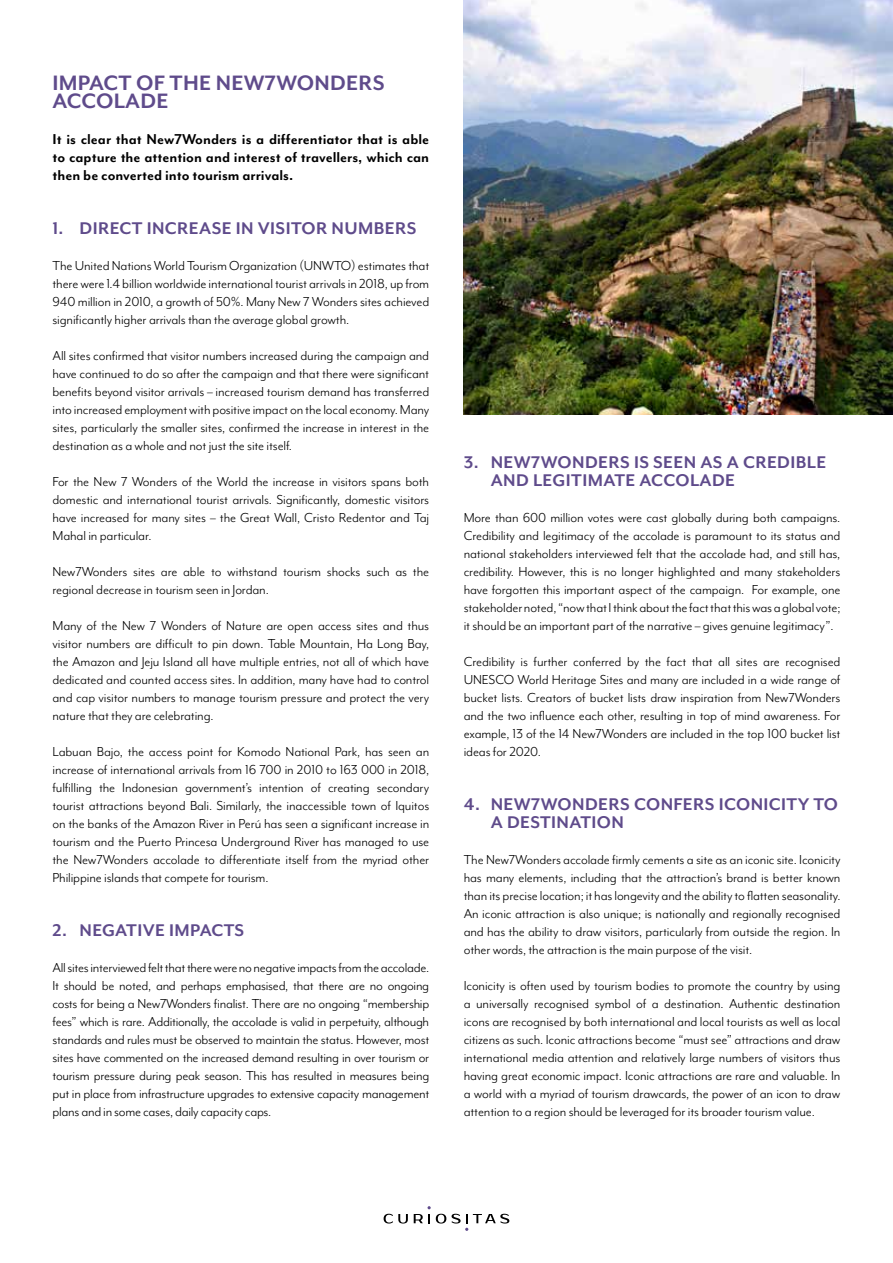
<style>
.page{position:relative;width:893px;height:1263px;background:#fff}
.page>*{position:absolute;margin:0;border:0;box-sizing:border-box;transform-origin:0 0}
.t1{font:700 24px/18px "Mr Eaves Mod OT";letter-spacing:.01em;color:#5f4b8b}
.t2{font:700 19.5px/18px "Mr Eaves Mod OT";letter-spacing:.02em;color:#5f4b8b}
.t3{font:700 16.5px/18px "Mr Eaves Mod OT";color:#000;text-align:justify}
.t4{font:15px/18px "Mr Eaves Mod OT";letter-spacing:-.01em;color:#000;text-align:justify}
</style>
<div class="page">
<svg style="left:384px;top:1206px;width:125px;height:25px"></svg>
<img style="left:464px;top:0;width:429px;height:414px">
<h1 class="t1" style="left:52px;top:74px;width:334px">IMPACT OF THE NEW7WONDERS<br>ACCOLADE</h1>
<p class="t3" style="left:52px;top:130px;width:378px">It is clear that New7Wonders is a differentiator that is able to capture the attention and interest of travellers, which can then be converted into tourism arrivals.</p>
<h2 class="t2" style="left:52px;top:219px;width:365px">1. DIRECT INCREASE IN VISITOR NUMBERS</h2>
<p class="t4" style="left:52px;top:257px;width:378px">The United Nations World Tourism Organization (UNWTO) estimates that there were 1.4 billion worldwide international tourist arrivals in 2018, up from 940 million in 2010, a growth of 50%. Many New 7 Wonders sites achieved significantly higher arrivals than the average global growth.</p>
<p class="t4" style="left:52px;top:347px;width:378px">All sites confirmed that visitor numbers increased during the campaign and have continued to do so after the campaign and that there were significant benefits beyond visitor arrivals – increased tourism demand has transferred into increased employment with positive impact on the local economy. Many sites, particularly the smaller sites, confirmed the increase in interest in the destination as a whole and not just the site itself.</p>
<p class="t4" style="left:52px;top:473px;width:378px">For the New 7 Wonders of the World the increase in visitors spans both domestic and international tourist arrivals. Significantly, domestic visitors have increased for many sites – the Great Wall, Cristo Redentor and Taj Mahal in particular.</p>
<p class="t4" style="left:52px;top:563px;width:378px">New7Wonders sites are able to withstand tourism shocks such as the regional decrease in tourism seen in Jordan.</p>
<p class="t4" style="left:52px;top:617px;width:378px">Many of the New 7 Wonders of Nature are open access sites and thus visitor numbers are difficult to pin down. Table Mountain, Ha Long Bay, the Amazon and Jeju Island all have multiple entries, not all of which have dedicated and counted access sites. In addition, many have had to control and cap visitor numbers to manage tourism pressure and protect the very nature that they are celebrating.</p>
<p class="t4" style="left:52px;top:743px;width:378px">Labuan Bajo, the access point for Komodo National Park, has seen an increase of international arrivals from 16 700 in 2010 to 163 000 in 2018, fulfilling the Indonesian government’s intention of creating secondary tourist attractions beyond Bali. Similarly, the inaccessible town of Iquitos on the banks of the Amazon River in Perú has seen a significant increase in tourism and the Puerto Princesa Underground River has managed to use the New7Wonders accolade to differentiate itself from the myriad other Philippine islands that compete for tourism.</p>
<h2 class="t2" style="left:52px;top:921px;width:193px">2. NEGATIVE IMPACTS</h2>
<p class="t4" style="left:52px;top:959px;width:378px">All sites interviewed felt that there were no negative impacts from the accolade.<br>It should be noted, and perhaps emphasised, that there are no ongoing costs for being a New7Wonders finalist. There are no ongoing “membership fees” which is rare. Additionally, the accolade is valid in perpetuity, although standards and rules must be observed to maintain the status. However, most sites have commented on the increased demand resulting in over tourism or tourism pressure during peak season. This has resulted in measures being put in place from infrastructure upgrades to extensive capacity management plans and in some cases, daily capacity caps.</p>
<h2 class="t2" style="left:491px;top:453px;width:337px;text-indent:-27px">3. NEW7WONDERS IS SEEN AS A CREDIBLE<br>AND LEGITIMATE ACCOLADE</h2>
<p class="t4" style="left:464px;top:509px;width:378px">More than 600 million votes were cast globally during both campaigns.<br>Credibility and legitimacy of the accolade is paramount to its status and national stakeholders interviewed felt that the accolade had, and still has, credibility. However, this is no longer highlighted and many stakeholders have forgotten this important aspect of the campaign. For example, one stakeholder noted, “now that I think about the fact that this was a global vote; it should be an important part of the narrative – gives genuine legitimacy”.</p>
<p class="t4" style="left:464px;top:653px;width:378px">Credibility is further conferred by the fact that all sites are recognised UNESCO World Heritage Sites and many are included in a wide range of bucket lists. Creators of bucket lists draw inspiration from New7Wonders and the two influence each other, resulting in top of mind awareness. For example, 13 of the 14 New7Wonders are included in the top 100 bucket list ideas for 2020.</p>
<h2 class="t2" style="left:491px;top:795px;width:349px;text-indent:-27px">4. NEW7WONDERS CONFERS ICONICITY TO<br>A DESTINATION</h2>
<p class="t4" style="left:464px;top:851px;width:378px">The New7Wonders accolade firmly cements a site as an iconic site. Iconicity has many elements, including that the attraction’s brand is better known than its precise location; it has longevity and the ability to flatten seasonality.<br>An iconic attraction is also unique; is nationally and regionally recognised and has the ability to draw visitors, particularly from outside the region. In other words, the attraction is the main purpose of the visit.</p>
<p class="t4" style="left:464px;top:977px;width:378px">Iconicity is often used by tourism bodies to promote the country by using a universally recognised symbol of a destination. Authentic destination icons are recognised by both international and local tourists as well as local citizens as such. Iconic attractions become “must see” attractions and draw international media attention and relatively large numbers of visitors thus having great economic impact. Iconic attractions are rare and valuable. In a world with a myriad of tourism drawcards, the power of an icon to draw attention to a region should be leveraged for its broader tourism value.</p>
</div>
